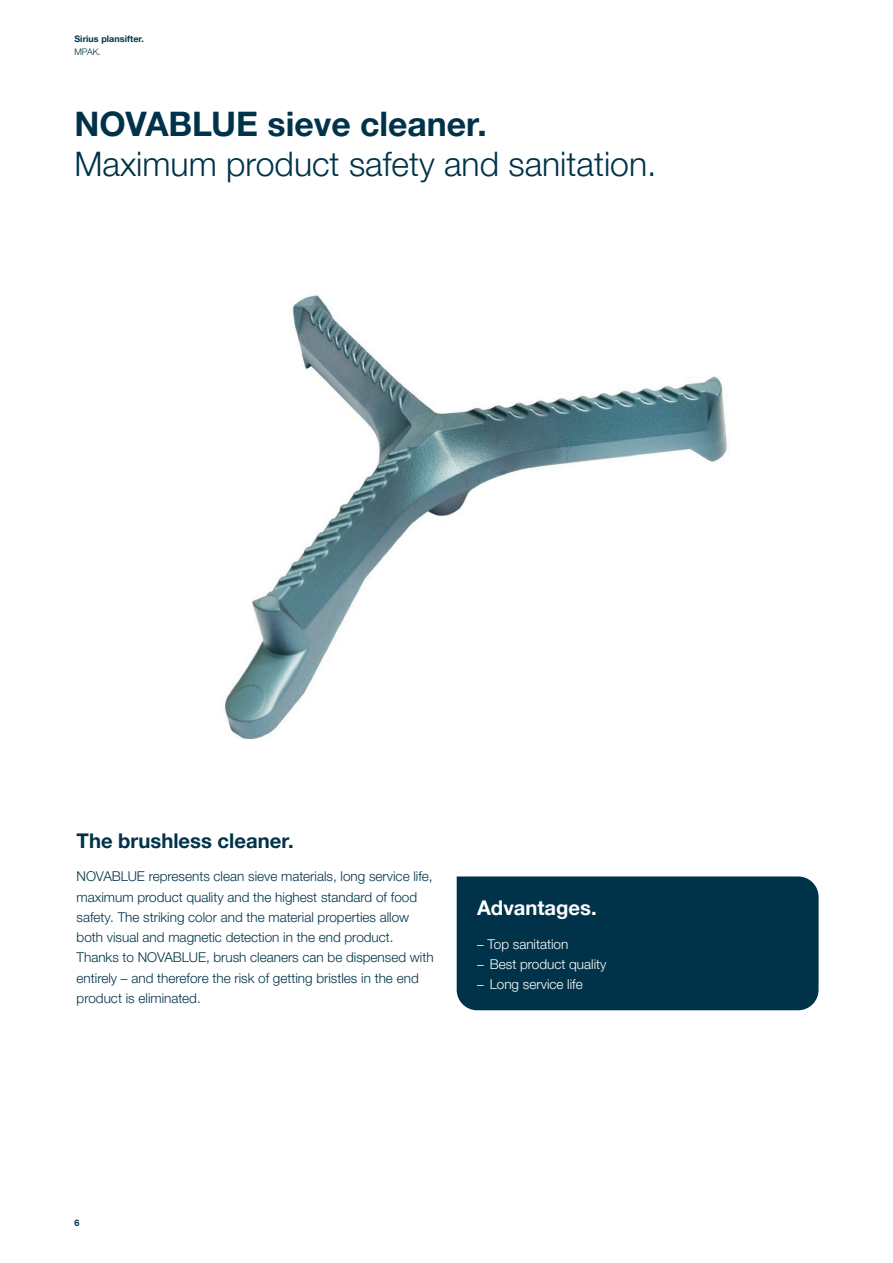
<style>
.page{position:relative;width:893px;height:1263px;background:#fff}
.page>*{position:absolute;margin:0;border:0;box-sizing:border-box;transform-origin:0 0}
.title_1___subtitle{font:300 33.75px "Helvetica Neue LTW1 G";color:#003349}
.title_1{font:700 33.75px "Helvetica Neue LTW1 G";color:#003349}
.title_2{font:700 20.25px "Helvetica Neue LTW1 G";color:#003349}
.title_2-2{font:700 20.25px "Helvetica Neue LTW1 G";color:#fff}
.running_text{font:300 13.5px/20.2px "Helvetica Neue LTW1 G";color:#003349}
.running_text-2{font:300 13.5px "Helvetica Neue LTW1 G";color:#fff}
.brochure_title{font:700 9px "Helvetica Neue LTW1 G";letter-spacing:.005em;color:#003349}
.brochure_title-2{font:300 9px "Helvetica Neue LTW1 G";color:#003349}
</style>
<div class="page">
<img style="left:224px;top:294px;width:504px;height:446px">
<div style="left:457px;top:876px;width:362px;height:134px;background:#003349"></div>
<p class="brochure_title" style="left:74px;top:33px;width:71px">Sirius plansifter.</p>
<p class="brochure_title-2" style="left:74px;top:47px;width:28px">MPAK.</p>
<p class="title_1" style="left:74px;top:103px;width:414px">NOVABLUE sieve cleaner.</p>
<p class="title_1___subtitle" style="left:74px;top:144px;width:584px">Maximum product safety and sanitation.</p>
<p class="title_2" style="left:77px;top:828px;width:219px">The brushless cleaner.</p>
<p class="running_text" style="left:77px;top:866px;width:358px">NOVABLUE represents clean sieve materials, long service life, maximum product quality and the highest standard of food safety. The striking color and the material properties allow both visual and magnetic detection in the end product.<br>Thanks to NOVABLUE, brush cleaners can be dispensed with entirely – and therefore the risk of getting bristles in the end product is eliminated.</p>
<p class="title_2-2" style="left:477px;top:895px;width:121px">Advantages.</p>
<p class="running_text-2" style="left:477px;top:936px;width:93px">– Top sanitation</p>
<p class="running_text-2" style="left:477px;top:956px;width:131px">– Best product quality</p>
<p class="running_text-2" style="left:477px;top:976px;width:107px">– Long service life</p>
<p class="brochure_title" style="left:74px;top:1217px;width:7px">6</p>
</div>
